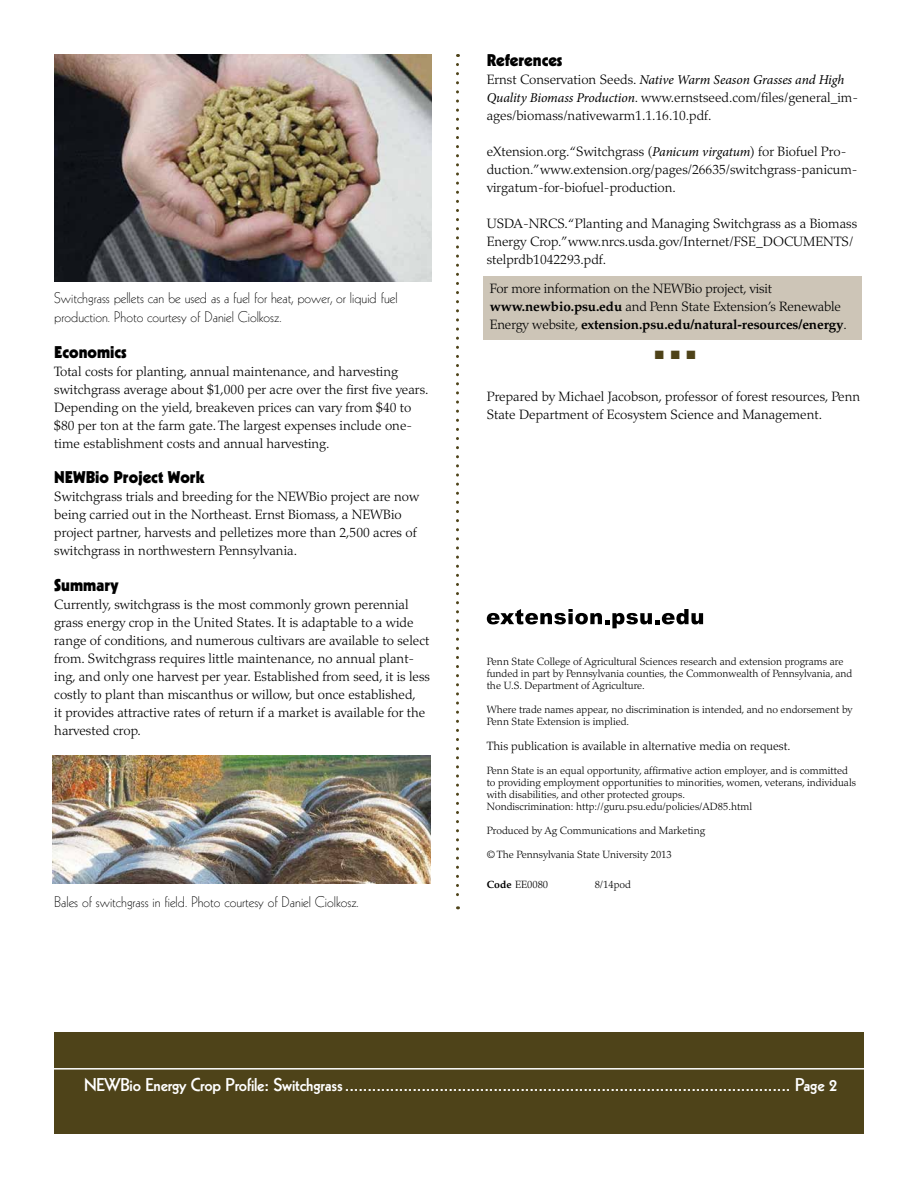
<style>
.page{position:relative;width:918px;height:1188px;background:#fff}
.page>*{position:absolute;margin:0;border:0;box-sizing:border-box;transform-origin:0 0}
.t1{font:800 18px "Kabel LT Std";letter-spacing:-.01em;color:#fff}
.t2{font:900 16.5px "Kabel LT Std";color:#000}
.t3{font:900 16.5px "Kabel LT Std";letter-spacing:.02em;color:#000}
.t4{font:300 15px/19.5px "Kabel LT Std";color:#000}
.t5{font:300 13.5px/18px "Palatino LT Std";color:#000}
.t6{font:italic 13.5px "Minion Pro";letter-spacing:-.01em;color:#000}
.t7{font:300 12px "Palatino LT Std";color:#000}
.t8{font:12px "Zapf Dingbats";color:#4e4319}
.t9{font:300 10.5px/12px "Palatino LT Std";color:#000}
.s1{font-family:"Palatino LT Std";font-weight:300;font-style:normal}
.s2{font-family:"Minion Pro";font-weight:400;font-style:italic}
.s3{font-weight:700}
</style>
<div class="page">
<div style="left:54px;top:1032px;width:810px;height:102px;background:#4e4319"></div>
<hr style="left:54px;top:1068px;width:810px;height:2px;background:#fff">
<svg style="left:456px;top:64px;width:3px;height:845px"></svg>
<img style="left:54px;top:54px;width:377px;height:228px">
<img style="left:52px;top:755px;width:378px;height:129px">
<svg style="left:487px;top:609px;width:216px;height:19px"></svg>
<div style="left:483px;top:276px;width:378px;height:64px;background:#cdc5b7"></div>
<p class="t4" style="left:54px;top:288px;width:345px">Switchgrass pellets can be used as a fuel for heat, power, or liquid fuel production. Photo courtesy of Daniel Ciolkosz.</p>
<p class="t2" style="left:54px;top:341px;width:74px">Economics</p>
<p class="t5" style="left:54px;top:362px;width:376px">Total costs for planting, annual maintenance, and harvesting switchgrass average about $1,000 per acre over the first five years.<br>Depending on the yield, breakeven prices can vary from $40 to $80 per ton at the farm gate. The largest expenses include one&shy;time establishment costs and annual harvesting.</p>
<p class="t2" style="left:54px;top:467px;width:11px">NEWB</p>
<p class="t2" style="left:95px;top:467px;width:111px">io Project Work</p>
<p class="t5" style="left:54px;top:488px;width:367px">Switchgrass trials and breeding for the NEWBio project are now being carried out in the Northeast. Ernst Biomass, a NEWBio project partner, harvests and pelletizes more than 2,500 acres of switchgrass in northwestern Pennsylvania.</p>
<p class="t2" style="left:54px;top:575px;width:66px">Summary</p>
<p class="t5" style="left:54px;top:596px;width:377px">Currently, switchgrass is the most commonly grown perennial grass energy crop in the United States. It is adaptable to a wide range of conditions, and numerous cultivars are available to select from. Switchgrass requires little maintenance, no annual plant&shy;ing, and only one harvest per year. Established from seed, it is less costly to plant than miscanthus or willow, but once established,<br>it provides attractive rates of return if a market is available for the harvested crop.</p>
<p class="t4" style="left:54px;top:893px;width:306px">Bales of switchgrass in field. Photo courtesy of Daniel Ciolkosz.</p>
<p class="t3" style="left:487px;top:50px;width:77px">References</p>
<p class="t6" style="left:487px;top:71px;width:359px"><span class="s1">Ernst Conservation Seeds.</span> Native Warm Season Grasses and High</p>
<p class="t5" style="left:487px;top:89px;width:373px"><span class="s2">Quality Biomass Production</span>. www.ernstseed.com/files/general_im&shy;ages/biomass/nativewarm1.1.16.10.pdf.</p>
<p class="t5" style="left:487px;top:143px;width:373px">eXtension.org. “Switchgrass (<span class="s2">Panicum virgatum</span>) for Biofuel Pro&shy;duction.”www.extension.org/pages/26635/switchgrass-panicum&shy;virgatum-for-biofuel-production.</p>
<p class="t5" style="left:487px;top:215px;width:372px">USDA-NRCS. “Planting and Managing Switchgrass as a Biomass<br>Energy Crop.”www.nrcs.usda.gov/Internet/FSE_DOCUMENTS/ stelprdb1042293.pdf.</p>
<p class="t5" style="left:490px;top:280px;width:359px">For more information on the NEWBio project, visit <span class="s3">www.newbio.psu.edu</span> and Penn State Extension’s Renewable<br>Energy website, <span class="s3">extension.psu.edu/natural-resources/energy</span>.</p>
<p class="t8" style="left:655px;top:350px;width:42px">■ ■ ■</p>
<p class="t5" style="left:487px;top:388px;width:375px">Prepared by Michael Jacobson, professor of forest resources, Penn<br>State Department of Ecosystem Science and Management.</p>
<p class="t9" style="left:487px;top:655px;width:367px">Penn State College of Agricultural Sciences research and extension programs are funded in part by Pennsylvania counties, the Commonwealth of Pennsylvania, and the U.S. Department of Agriculture.</p>
<p class="t9" style="left:487px;top:703px;width:367px">Where trade names appear, no discrimination is intended, and no endorsement by<br>Penn State Extension is implied.</p>
<p class="t7" style="left:487px;top:739px;width:305px">This publication is available in alternative media on request.</p>
<p class="t9" style="left:487px;top:765px;width:371px">Penn State is an equal opportunity, affirmative action employer, and is committed to providing employment opportunities to minorities, women, veterans, individuals with disabilities, and other protected groups.<br>Nondiscrimination: http://guru.psu.edu/policies/AD85.html</p>
<p class="t9" style="left:487px;top:825px;width:220px">Produced by Ag Communications and Marketing</p>
<p class="t9" style="left:487px;top:849px;width:187px">© The Pennsylvania State University 2013</p>
<p class="t9" style="left:487px;top:879px;width:63px"><span class="s3">Code</span> EE0080</p>
<p class="t9" style="left:595px;top:879px;width:38px">8/14pod</p>
<h1 class="t1" style="left:84px;top:1075px;width:754px">NEWBio Energy Crop Profile: Switchgrass................................................................................................... Page 2</h1>
</div>
